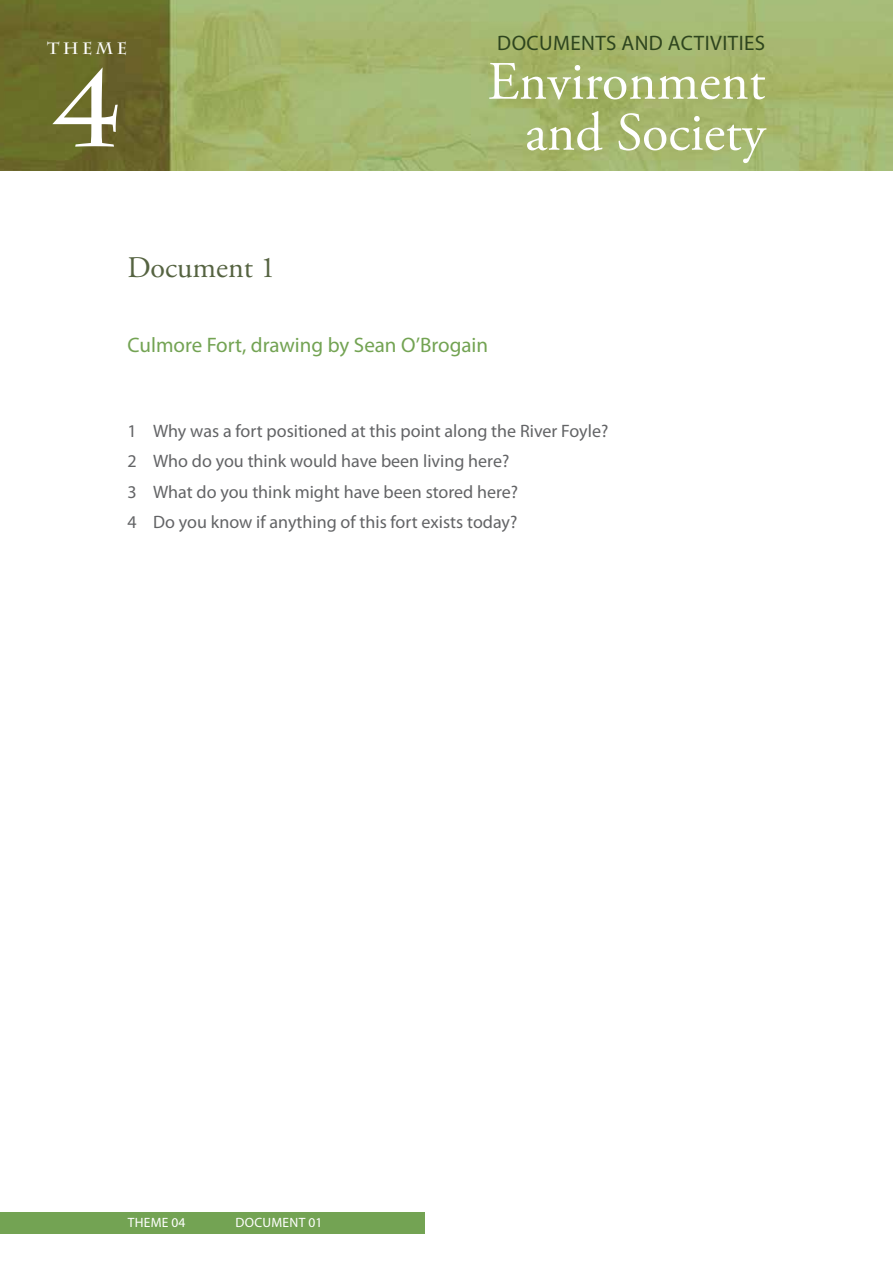
<style>
.page{position:relative;width:893px;height:1263px;background:#fff}
.page>*{position:absolute;margin:0;border:0;box-sizing:border-box;transform-origin:0 0}
.t1{font:700 105px "Charlemagne Std";color:#fff}
.t2{font:54px "Adobe Garamond Pro";color:#fff}
.t3{font:30px "Adobe Garamond";color:#556341}
.t4{font:21px "Myriad Pro";color:#73a353}
.t5{font:21px "Myriad Pro";color:#2e451e}
.t6{font:18px/30.5px "Myriad Pro";color:#636466}
.t7{font:700 16.5px "Charlemagne Std";letter-spacing:.2em;color:#fff}
.t8{font:13.5px "Myriad Pro";letter-spacing:.02em;color:#fff}
</style>
<div class="page">
<img style="left:0;top:0;width:893px;height:170px">
<div style="left:0;top:1212px;width:425px;height:21px;background:#73a353"></div>
<p class="t7" style="left:47px;top:39px;width:82px">THEME</p>
<h1 class="t1" style="left:54px;top:49px;width:68px">4</h1>
<h3 class="t3" style="left:128px;top:252px;width:149px">Document 1</h3>
<p class="t5" style="left:497px;top:31px;width:43px">Documents</p>
<p class="t5" style="left:621px;top:31px;width:15px">and</p>
<p class="t5" style="left:668px;top:31px;width:24px">Activities</p>
<h2 class="t2" style="left:488px;top:49px;width:279px">Environment</h2>
<h2 class="t2" style="left:525px;top:100px;width:242px">and Society</h2>
<p class="t4" style="left:128px;top:334px;width:362px">Culmore Fort, drawing by Sean O’Brogain</p>
<p class="t6" style="left:128px;top:416px;width:482px">1 Why was a fort positioned at this point along the River Foyle?<br>2 Who do you think would have been living here?<br>3 What do you think might have been stored here?<br>4 Do you know if anything of this fort exists today?</p>
<p class="t8" style="left:128px;top:1215px;width:17px">Theme</p>
<p class="t8" style="left:171px;top:1215px;width:15px">04</p>
<p class="t8" style="left:236px;top:1215px;width:29px">Document</p>
<p class="t8" style="left:308px;top:1215px;width:15px">01</p>
</div>
